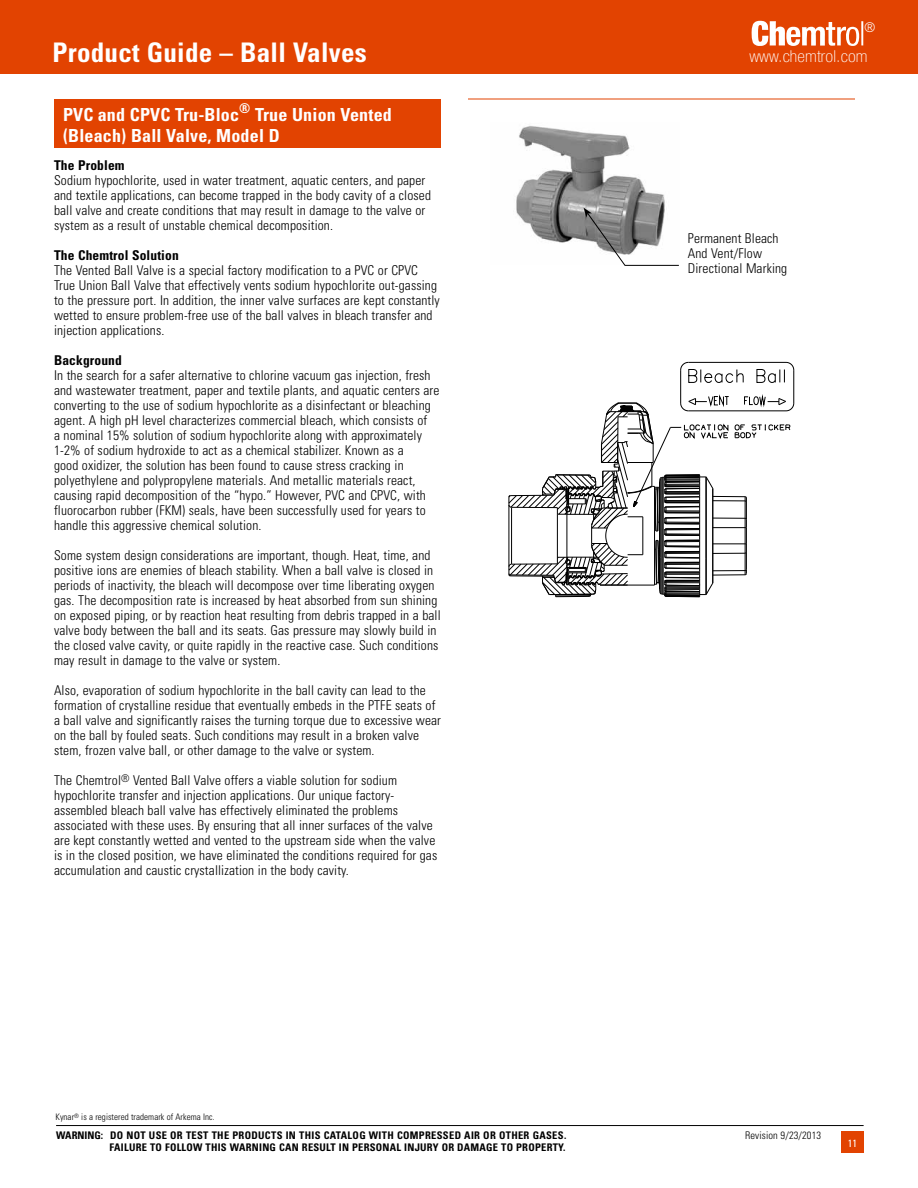
<style>
.page{position:relative;width:918px;height:1188px;background:#fff}
.page>*{position:absolute;margin:0;border:0;box-sizing:border-box;transform-origin:0 0}
.t1{font:700 condensed 27px "Univers";letter-spacing:.01em;color:#fff}
.t2{font:700 condensed 18px/21px "Univers";letter-spacing:.01em;color:#fff}
.t3{font:100 condensed 16.5px "Helvetica Neue LT Std";letter-spacing:.01em;color:#fff;scale:1.1 1}
.t4{font:300 condensed 13.5px/15px "Univers LT Std";letter-spacing:.01em;color:#000}
.t5{font:700 condensed 13.5px "Univers";letter-spacing:.01em;color:#000}
.t6{font:300 condensed 13.5px "Helvetica Neue";color:#fff}
.t7{font:700 condensed 10.5px "Univers";letter-spacing:.025em;color:#000}
.t8{font:300 condensed 10.5px "Univers LT Std";letter-spacing:.01em;color:#000}
.t9{font:condensed 10.5px "Univers LT Std";color:#fff}
.t10{font:300 condensed 9px "Univers LT Std";letter-spacing:.005em;color:#000}
</style>
<div class="page">
<div style="left:0;top:0;width:918px;height:73px;background:#e24301"></div>
<div style="left:841px;top:1131px;width:23px;height:22px;background:#e24301"></div>
<hr style="left:56px;top:1125px;width:808px;height:1px;background:#000">
<svg style="left:863px;top:21px;width:1px;height:20px"></svg>
<img style="left:752px;top:21px;width:111px;height:25px">
<img style="left:516px;top:126px;width:149px;height:117px">
<div style="left:54px;top:99px;width:387px;height:48px;background:#e24301"></div>
<hr style="left:468px;top:99px;width:387px;height:1px;background:#e24301">
<svg style="left:584px;top:208px;width:95px;height:58px"></svg>
<hr style="left:713px;top:544px;width:32px;height:1px;background:#000">
<hr style="left:713px;top:553px;width:32px;height:1px;background:#000">
<hr style="left:713px;top:527px;width:32px;height:1px;background:#000">
<hr style="left:713px;top:518px;width:32px;height:1px;background:#000">
<hr style="left:713px;top:570px;width:32px;height:1px;background:#000">
<hr style="left:713px;top:500px;width:32px;height:1px;background:#000">
<hr style="left:713px;top:496px;width:32px;height:1px;background:#000">
<hr style="left:713px;top:575px;width:32px;height:1px;background:#000">
<svg style="left:745px;top:496px;width:2px;height:79px"></svg>
<svg style="left:735px;top:425px;width:55px;height:13px"></svg>
<hr style="left:794px;top:370px;width:1px;height:33px;background:#000">
<hr style="left:688px;top:411px;width:98px;height:1px;background:#000">
<hr style="left:680px;top:370px;width:1px;height:33px;background:#000">
<hr style="left:688px;top:362px;width:98px;height:1px;background:#000">
<svg style="left:744px;top:394px;width:50px;height:17px"></svg>
<svg style="left:680px;top:362px;width:64px;height:21px"></svg>
<svg style="left:756px;top:362px;width:38px;height:21px"></svg>
<svg style="left:508px;top:395px;width:221px;height:202px"></svg>
<h1 class="t1" style="left:52px;top:36px;width:316px">PRODUCT GUIDE – BALL VALVES</h1>
<h2 class="t2" style="left:63px;top:104px;width:330px">PVC AND CPVC TRU-BLOC<sup>®</sup> TRUE UNION VENTED (BLEACH) BALL VALVE, MODEL D</h2>
<p class="t5" style="left:54px;top:157px;width:72px">THE PROBLEM</p>
<p class="t4" style="left:54px;top:173px;width:379px">Sodium hypochlorite, used in water treatment, aquatic centers, and paper and textile applications, can become trapped in the body cavity of a closed ball valve and create conditions that may result in damage to the valve or system as a result of unstable chemical decomposition.</p>
<p class="t5" style="left:54px;top:247px;width:126px">THE CHEMTROL SOLUTION</p>
<p class="t4" style="left:54px;top:263px;width:387px">The Vented Ball Valve is a special factory modification to a PVC or CPVC True Union Ball Valve that effectively vents sodium hypochlorite out-gassing to the pressure port. In addition, the inner valve surfaces are kept constantly wetted to ensure problem-free use of the ball valves in bleach transfer and injection applications.</p>
<p class="t5" style="left:54px;top:352px;width:69px">BACKGROUND</p>
<p class="t4" style="left:54px;top:368px;width:387px">In the search for a safer alternative to chlorine vacuum gas injection, fresh and wastewater treatment, paper and textile plants, and aquatic centers are converting to the use of sodium hypochlorite as a disinfectant or bleaching agent. A high pH level characterizes commercial bleach, which consists of<br>a nominal 15% solution of sodium hypochlorite along with approximately 1-2% of sodium hydroxide to act as a chemical stabilizer. Known as a<br>good oxidizer, the solution has been found to cause stress cracking in polyethylene and polypropylene materials. And metallic materials react, causing rapid decomposition of the “hypo.” However, PVC and CPVC, with fluorocarbon rubber (FKM) seals, have been successfully used for years to handle this aggressive chemical solution.</p>
<p class="t4" style="left:54px;top:548px;width:388px">Some system design considerations are important, though. Heat, time, and positive ions are enemies of bleach stability. When a ball valve is closed in periods of inactivity, the bleach will decompose over time liberating oxygen gas. The decomposition rate is increased by heat absorbed from sun shining on exposed piping, or by reaction heat resulting from debris trapped in a ball valve body between the ball and its seats. Gas pressure may slowly build in the closed valve cavity, or quite rapidly in the reactive case. Such conditions may result in damage to the valve or system.</p>
<p class="t4" style="left:54px;top:683px;width:389px">Also, evaporation of sodium hypochlorite in the ball cavity can lead to the formation of crystalline residue that eventually embeds in the PTFE seats of a ball valve and significantly raises the turning torque due to excessive wear on the ball by fouled seats. Such conditions may result in a broken valve stem, frozen valve ball, or other damage to the valve or system.</p>
<p class="t4" style="left:54px;top:773px;width:385px">The Chemtrol<sup>®</sup> Vented Ball Valve offers a viable solution for sodium hypochlorite transfer and injection applications. Our unique factory&shy;assembled bleach ball valve has effectively eliminated the problems associated with these uses. By ensuring that all inner surfaces of the valve are kept constantly wetted and vented to the upstream side when the valve is in the closed position, we have eliminated the conditions required for gas accumulation and caustic crystallization in the body cavity.</p>
<p class="t10" style="left:56px;top:1111px;width:161px">Kynar<sup>®</sup> is a registered trademark of Arkema Inc.</p>
<p class="t6" style="left:864px;top:19px;width:12px">®</p>
<p class="t3" style="left:749px;top:47px;width:109px">www.chemtrol.com</p>
<p class="t4" style="left:688px;top:230px;width:101px">Permanent Bleach<br>And Vent/Flow<br>Directional Marking</p>
<p class="t7" style="left:56px;top:1129px;width:512px">WARNING: DO NOT USE OR TEST THE PRODUCTS IN THIS CATALOG WITH COMPRESSED AIR OR OTHER GASES.</p>
<p class="t8" style="left:745px;top:1129px;width:78px">Revision 9/23/2013</p>
<p class="t7" style="left:110px;top:1141px;width:457px">FAILURE TO FOLLOW THIS WARNING CAN RESULT IN PERSONAL INJURY OR DAMAGE TO PROPERTY.</p>
<p class="t9" style="left:848px;top:1136px;width:11px">11</p>
</div>
